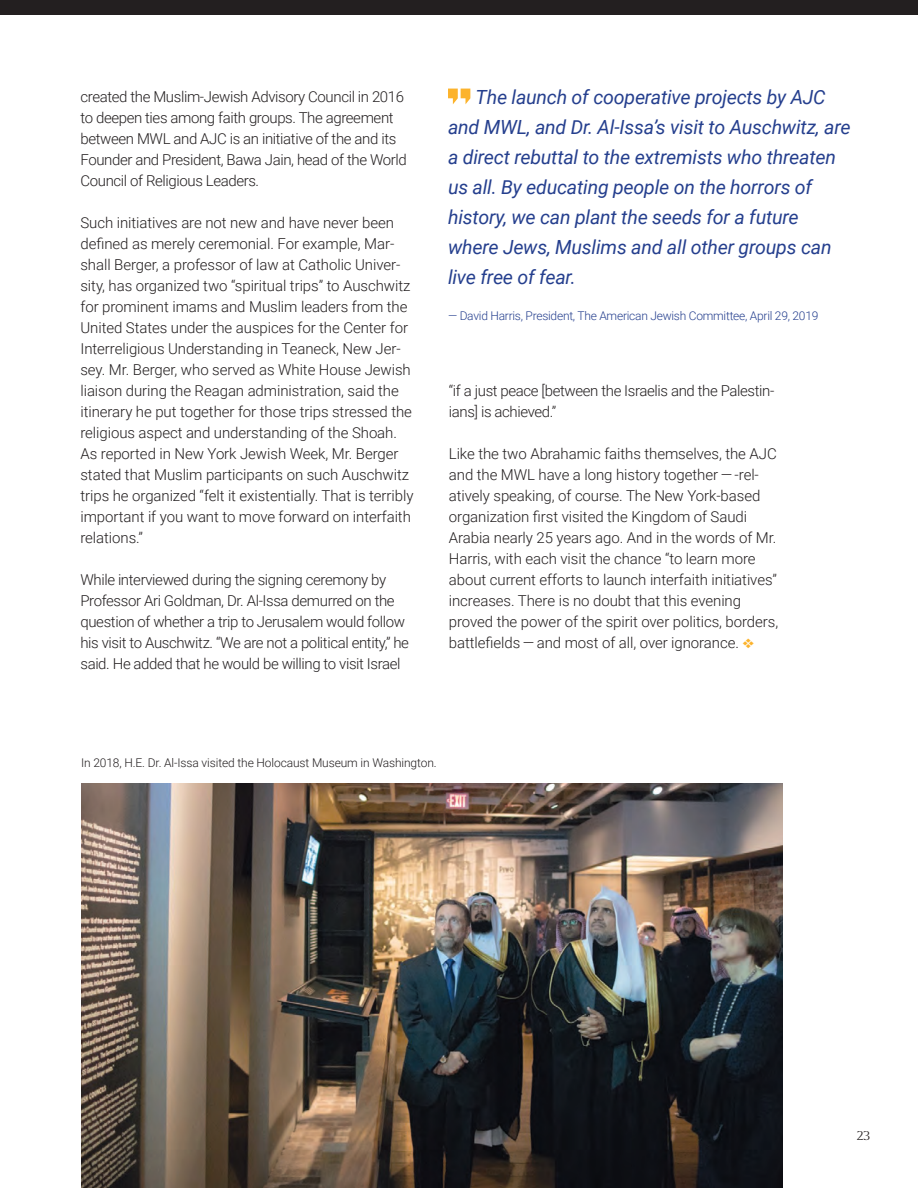
<style>
.page{position:relative;width:918px;height:1188px;background:#fff}
.page>*{position:absolute;margin:0;border:0;box-sizing:border-box;transform-origin:0 0}
.t1{font:italic 19.5px/30px "Roboto";letter-spacing:-.01em;color:#253f8e}
.t2{font:300 15px/21px "Roboto";letter-spacing:-.005em;color:#231f20}
.t3{font:300 15px/21px "Roboto";letter-spacing:-.025em;color:#231f20}
.t4{font:300 12px "Roboto";letter-spacing:-.02em;color:#253f8e}
.t5{font:300 12px "Roboto";letter-spacing:-.01em;color:#231f20}
.t6{font:300 12px "Bw Darius";color:#231f20}
.s1{color:#fcb32c}
</style>
<div class="page">
<img style="left:81px;top:783px;width:702px;height:405px">
<div style="left:0;top:0;width:918px;height:15px;background:#231f20"></div>
<svg style="left:448px;top:89px;width:22px;height:15px"></svg>
<p class="t3" style="left:80px;top:86px;width:328px">created the Muslim-Jewish Advisory Council in 2016 to deepen ties among faith groups. The agreement between MWL and AJC is an initiative of the and its Founder and President, Bawa Jain, head of the World Council of Religious Leaders.</p>
<p class="t2" style="left:80px;top:212px;width:335px">Such initiatives are not new and have never been defined as merely ceremonial. For example, Mar&shy;shall Berger, a professor of law at Catholic Univer&shy;sity, has organized two “spiritual trips” to Auschwitz for prominent imams and Muslim leaders from the United States under the auspices for the Center for Interreligious Understanding in Teaneck, New Jer&shy;sey. Mr. Berger, who served as White House Jewish liaison during the Reagan administration, said the itinerary he put together for those trips stressed the religious aspect and understanding of the Shoah.<br>As reported in New York Jewish Week, Mr. Berger stated that Muslim participants on such Auschwitz trips he organized “felt it existentially. That is terribly important if you want to move forward on interfaith relations.”</p>
<p class="t3" style="left:80px;top:569px;width:330px">While interviewed during the signing ceremony by Professor Ari Goldman, Dr. Al-Issa demurred on the question of whether a trip to Jerusalem would follow his visit to Auschwitz. “We are not a political entity,” he said. He added that he would be willing to visit Israel</p>
<p class="t1" style="left:448px;top:82px;width:404px;text-indent:28px">The launch of cooperative projects by AJC and MWL, and Dr. Al-Issa’s visit to Auschwitz, are a direct rebuttal to the extremists who threaten us all. By educating people on the horrors of history, we can plant the seeds for a future where Jews, Muslims and all other groups can live free of fear.</p>
<p class="t4" style="left:448px;top:307px;width:372px">— David Harris, President, The American Jewish Committee, April 29, 2019</p>
<p class="t3" style="left:449px;top:380px;width:327px">“if a just peace [between the Israelis and the Palestin&shy;ians] is achieved.”</p>
<p class="t2" style="left:449px;top:443px;width:331px">Like the two Abrahamic faiths themselves, the AJC and the MWL have a long history together — -rel&shy;atively speaking, of course. The New York-based organization first visited the Kingdom of Saudi Arabia nearly 25 years ago. And in the words of Mr.<br>Harris, with each visit the chance “to learn more about current efforts to launch interfaith initiatives” increases. There is no doubt that this evening proved the power of the spirit over politics, borders, battlefields — and most of all, over ignorance. <span class="s1">❖</span></p>
<p class="t5" style="left:81px;top:754px;width:357px">In 2018, H.E. Dr. Al-Issa visited the Holocaust Museum in Washington.</p>
<p class="t6" style="left:857px;top:1127px;width:15px">23</p>
</div>
